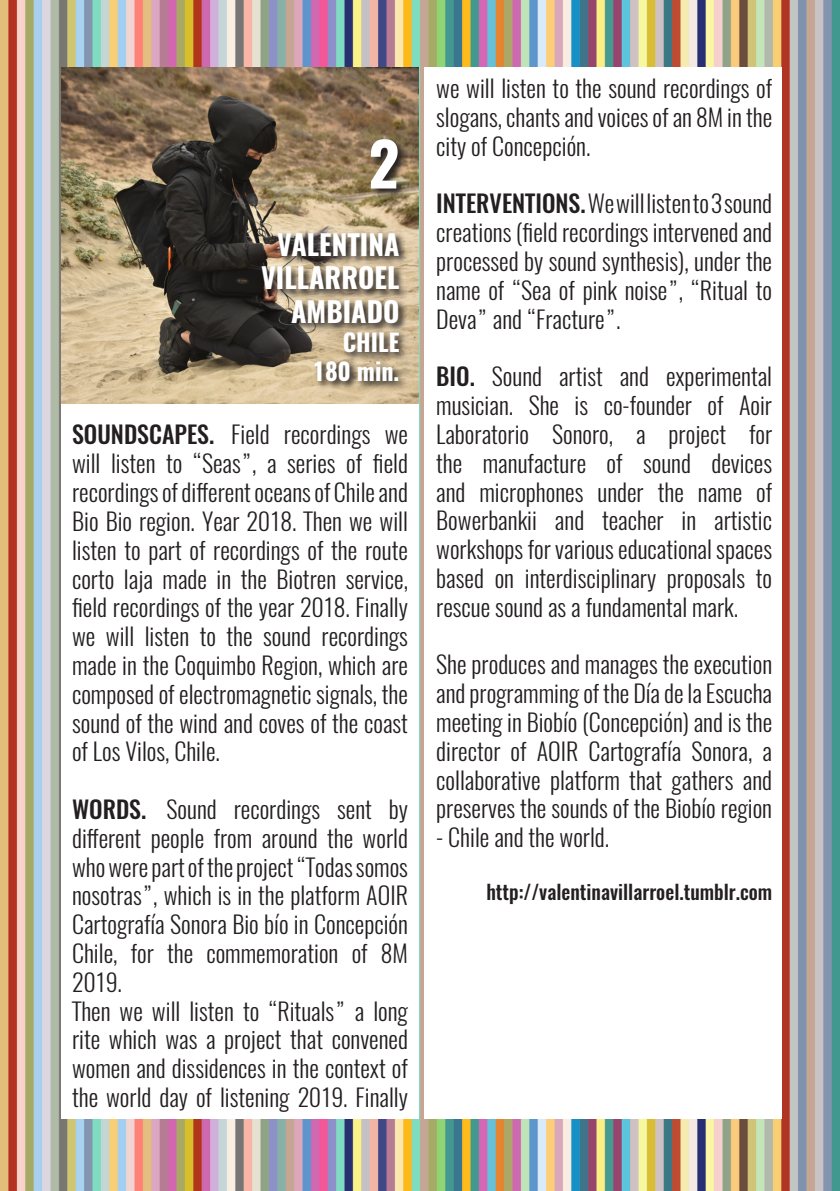
<style>
.page{position:relative;width:840px;height:1191px;background:#fff}
.page>*{position:absolute;margin:0;border:0;box-sizing:border-box;transform-origin:0 0}
.t1{font:700 60px "Oswald";color:#fff}
.t2{font:700 28px "Oswald";color:#fff}
.t3{font:300 24px/28.8px "Oswald";color:#231f20;text-align:justify}
.t4{font:700 24px "Oswald";color:#fff}
.t5{font:500 20px "Oswald";color:#231f20}
.s1{font-weight:500}
</style>
<div class="page">
<img style="left:0;top:0;width:839px;height:1191px">
<img style="left:62px;top:67px;width:356px;height:1052px">
<svg style="left:259px;top:138px;width:165px;height:285px;background:#9f8f76"></svg>
<img style="left:424px;top:68px;width:357px;height:1051px">
<p class="t1" style="left:367px;top:122px;width:33px">2</p>
<p class="t2" style="left:277px;top:225px;width:124px">VALENTINA</p>
<p class="t2" style="left:261px;top:258px;width:140px">VILLARROEL</p>
<p class="t2" style="left:291px;top:292px;width:110px">AMBIADO</p>
<p class="t4" style="left:342px;top:325px;width:58px">CHILE</p>
<p class="t4" style="left:312px;top:354px;width:88px">180 min.</p>
<p class="t3" style="left:72px;top:420px;width:337px"><span class="s1">SOUNDSCAPES.</span> Field recordings we will listen to “Seas”, a series of field recordings of different oceans of Chile and Bio Bio region. Year 2018. Then we will listen to part of recordings of the route corto laja made in the Biotren service, field recordings of the year 2018. Finally we will listen to the sound recordings made in the Coquimbo Region, which are composed of electromagnetic signals, the sound of the wind and coves of the coast of Los Vilos, Chile.</p>
<p class="t3" style="left:72px;top:795px;width:337px"><span class="s1">WORDS.</span> Sound recordings sent by different people from around the world who were part of the project “Todas somos nosotras”, which is in the platform AOIR Cartografía Sonora Bio bío in Concepción Chile, for the commemoration of 8M 2019.</p>
<p class="t3" style="left:72px;top:996px;width:337px">Then we will listen to “Rituals” a long rite which was a project that convened women and dissidences in the context of the world day of listening 2019. Finally</p>
<p class="t3" style="left:436px;top:74px;width:337px">we will listen to the sound recordings of slogans, chants and voices of an 8M in the city of Concepción.</p>
<p class="t3" style="left:436px;top:189px;width:337px"><span class="s1">INTERVENTIONS.</span> We will listen to 3 sound creations (field recordings intervened and processed by sound synthesis), under the name of “Sea of pink noise”, “Ritual to Deva” and “Fracture”.</p>
<p class="t3" style="left:436px;top:362px;width:337px"><span class="s1">BIO.</span> Sound artist and experimental musician. She is co-founder of Aoir Laboratorio Sonoro, a project for the manufacture of sound devices and microphones under the name of Bowerbankii and teacher in artistic workshops for various educational spaces based on interdisciplinary proposals to rescue sound as a fundamental mark.</p>
<p class="t3" style="left:436px;top:650px;width:337px">She produces and manages the execution and programming of the Día de la Escucha meeting in Biobío (Concepción) and is the director of AOIR Cartografía Sonora, a collaborative platform that gathers and preserves the sounds of the Biobío region</p>
<p class="t3" style="left:436px;top:823px;width:174px">- Chile and the world.</p>
<p class="t5" style="left:486px;top:878px;width:287px">http://valentinavillarroel.tumblr.com</p>
</div>
